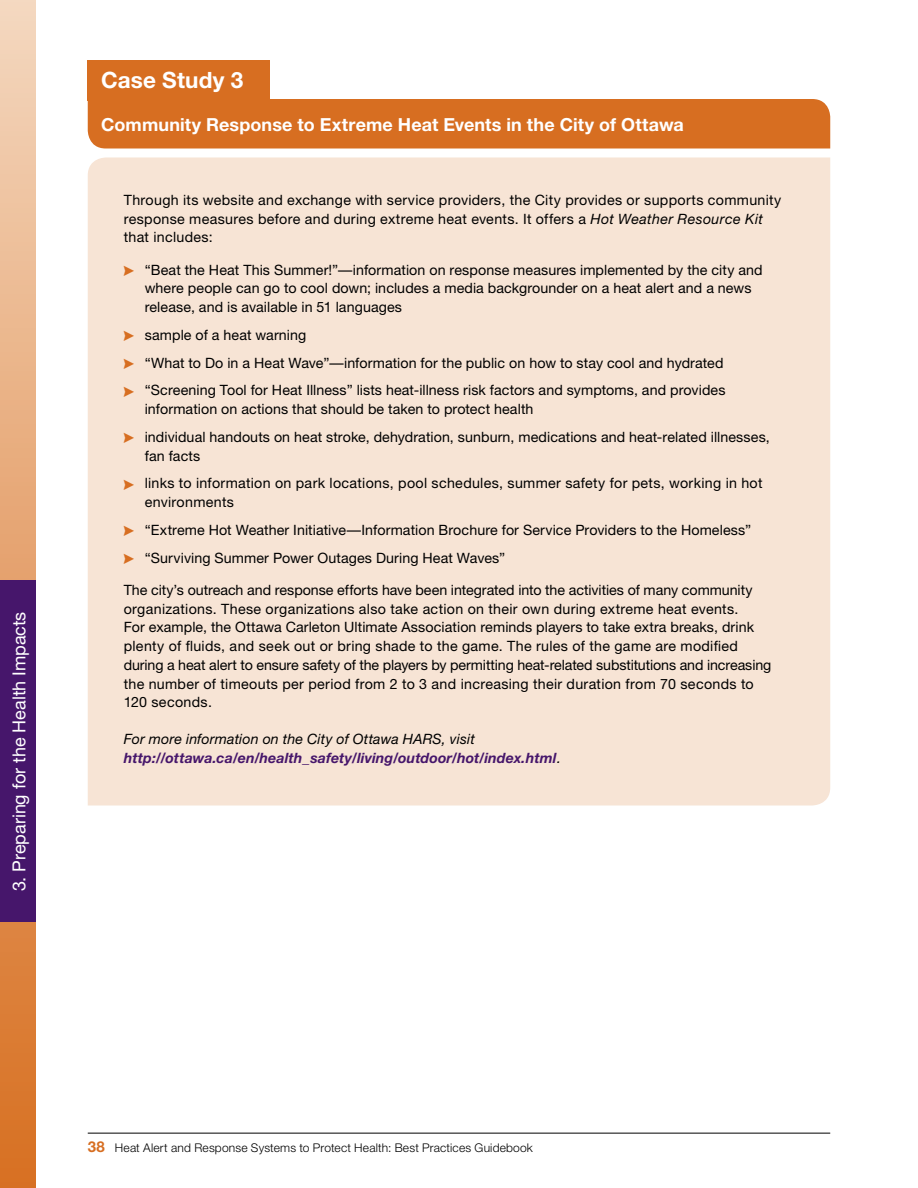
<style>
.page{position:relative;width:918px;height:1188px;background:#fff}
.page>*{position:absolute;margin:0;border:0;box-sizing:border-box;transform-origin:0 0}
.t1{font:700 22.5px "Helvetica Neue";letter-spacing:.01em;color:#fff}
.t2{font:700 18px "Helvetica Neue";letter-spacing:.005em;color:#fff}
.t3{font:18px "Helvetica Neue";letter-spacing:-.005em;color:#fff}
.t4{font:14.25px/18.8px "Helvetica Neue";letter-spacing:.01em;color:#000}
.t5{font:italic 700 14.25px/18.8px "Helvetica Neue";letter-spacing:.005em;color:#46166b}
.t6{font:300 12px "Helvetica Neue";letter-spacing:.015em;color:#000}
.s1{font-style:italic}
.s2{font-weight:400;color:#000}
.s3{font-weight:700;font-size:15px;color:#d76e21}
</style>
<div class="page">
<hr style="left:88px;top:1133px;width:742px;height:1px;background:#000">
<svg style="left:0;top:0;width:36px;height:1188px;background:#e6a776"></svg>
<div style="left:0;top:580px;width:36px;height:342px;background:#46166b"></div>
<div style="left:88px;top:158px;width:742px;height:648px;background:#f7e4d5"></div>
<div style="left:88px;top:60px;width:182px;height:40px;background:#d76e21"></div>
<div style="left:88px;top:99px;width:742px;height:49px;background:#d76e21"></div>
<svg style="left:124px;top:266px;width:10px;height:10px"></svg>
<svg style="left:124px;top:331px;width:10px;height:10px"></svg>
<svg style="left:124px;top:359px;width:10px;height:10px"></svg>
<svg style="left:124px;top:386px;width:10px;height:11px"></svg>
<svg style="left:124px;top:433px;width:10px;height:10px"></svg>
<svg style="left:124px;top:479px;width:10px;height:11px"></svg>
<svg style="left:124px;top:526px;width:10px;height:10px"></svg>
<svg style="left:124px;top:554px;width:10px;height:10px"></svg>
<p class="t3" style="left:8px;top:891px;width:281px;rotate:-90deg">3. Preparing for the Health Impacts</p>
<h1 class="t1" style="left:101px;top:66px;width:143px">Case Study 3</h1>
<p class="t2" style="left:101px;top:113px;width:584px">Community Response to Extreme Heat Events in the City of Ottawa</p>
<p class="t4" style="left:124px;top:190px;width:659px">Through its website and exchange with service providers, the City provides or supports community response measures before and during extreme heat events. It offers a <span class="s1">Hot Weather Resource Kit </span>that includes:</p>
<p class="t4" style="left:145px;top:260px;width:620px">“Beat the Heat This Summer!”—information on response measures implemented by the city and where people can go to cool down; includes a media backgrounder on a heat alert and a news release, and is available in 51 languages</p>
<p class="t4" style="left:145px;top:321px;width:582px;line-height:27.8px">sample of a heat warning<br>“What to Do in a Heat Wave”—information for the public on how to stay cool and hydrated “Screening Tool for Heat Illness” lists heat-illness risk factors and symptoms, and provides</p>
<p class="t4" style="left:145px;top:395px;width:627px;line-height:27.8px">information on actions that should be taken to protect health<br>individual handouts on heat stroke, dehydration, sunburn, medications and heat-related illnesses,</p>
<p class="t4" style="left:145px;top:441px;width:619px;line-height:27.8px">fan facts<br>links to information on park locations, pool schedules, summer safety for pets, working in hot</p>
<p class="t4" style="left:145px;top:488px;width:608px;line-height:27.8px">environments<br>“Extreme Hot Weather Initiative—Information Brochure for Service Providers to the Homeless” “Surviving Summer Power Outages During Heat Waves”</p>
<p class="t4" style="left:124px;top:580px;width:649px">The city’s outreach and response efforts have been integrated into the activities of many community organizations. These organizations also take action on their own during extreme heat events.<br>For example, the Ottawa Carleton Ultimate Association reminds players to take extra breaks, drink plenty of fluids, and seek out or bring shade to the game. The rules of the game are modified during a heat alert to ensure safety of the players by permitting heat-related substitutions and increasing the number of timeouts per period from 2 to 3 and increasing their duration from 70 seconds to 120 seconds.</p>
<p class="t5" style="left:124px;top:729px;width:439px"><span class="s2">For more information on the City of Ottawa HARS, visit </span>http://ottawa.ca/en/health_safety/living/outdoor/hot/index.html<span class="s2">.</span></p>
<p class="t6" style="left:88px;top:1140px;width:447px"><span class="s3">38</span> Heat Alert and Response Systems to Protect Health: Best Practices Guidebook</p>
</div>
